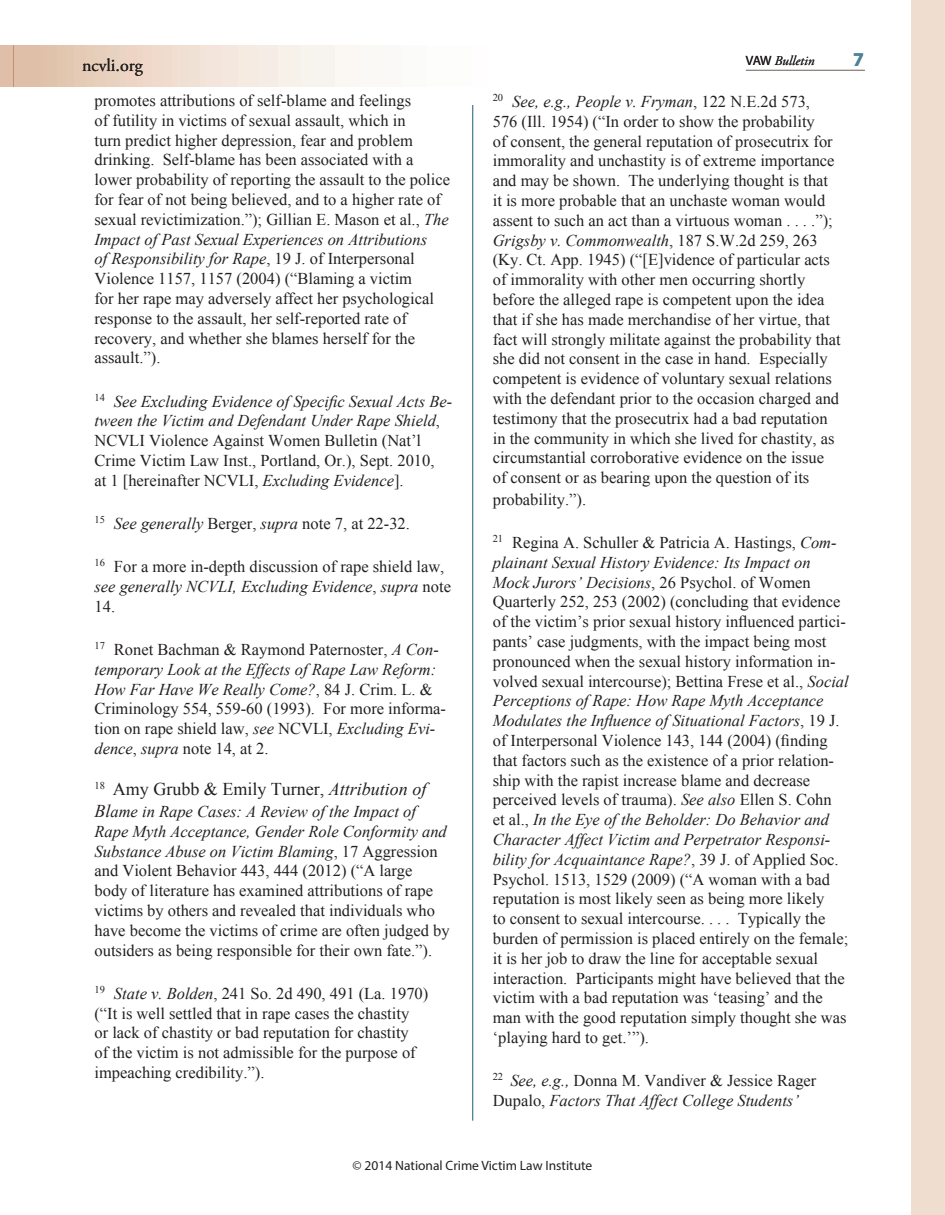
<style>
.page{position:relative;width:945px;height:1215px;background:#fff}
.page>*{position:absolute;margin:0;border:0;box-sizing:border-box;transform-origin:0 0}
.t1{font:700 19.5px "Myriad Pro";color:#4d8497}
.t2{font:18px "Times New Roman";color:#231f20}
.t3{font:18px "Adobe Garamond Pro";color:#231f20}
.Endnote_text{font:16.5px/19.8px "Times New Roman";color:#231f20}
.t4{font:italic 16.5px/19.8px "Times New Roman";color:#231f20}
.t5{font:13.5px "Myriad Pro";color:#231f20}
.t6{font:italic 13.5px "Adobe Garamond Pro";color:#231f20}
.s1{font-family:"Myriad Pro";font-style:normal}
.s2{font-style:italic}
.s3{font-style:italic;font-size:18px}
.s4{font-style:normal}
</style>
<div class="page">
<svg style="left:14px;top:46px;width:344px;height:40px;background:#eeddd0"></svg>
<div style="left:0;top:46px;width:14px;height:40px;background:#e0bfa8"></div>
<hr style="left:472px;top:105px;width:1px;height:1015px;background:#4d8497">
<div style="left:911px;top:0;width:34px;height:1215px;background:#efddcf"></div>
<hr style="left:746px;top:70px;width:119px;height:1px;background:#8c847e">
<p class="t3" style="left:82px;top:54px;width:62px">ncvli.org</p>
<p class="t6" style="left:746px;top:52px;width:70px"><span class="s1">VAW</span> Bulletin</p>
<p class="t1" style="left:853px;top:46px;width:12px">7</p>
<p class="Endnote_text" style="left:94px;top:90px;width:357px">promotes attributions of self-blame and feelings<br>of futility in victims of sexual assault, which in<br>turn predict higher depression, fear and problem drinking. Self-blame has been associated with a lower probability of reporting the assault to the police for fear of not being believed, and to a higher rate of sexual revictimization.”); Gillian E. Mason et al., <span class="s2">The Impact of Past Sexual Experiences on Attributions<br>of Responsibility for Rape</span>, 19 J. of Interpersonal Violence 1157, 1157 (2004) (“Blaming a victim<br>for her rape may adversely affect her psychological response to the assault, her self-reported rate of recovery, and whether she blames herself for the assault.”).</p>
<p class="Endnote_text" style="left:94px;top:391px;width:359px"><sup>14</sup> <span class="s2">See Excluding Evidence of Specific Sexual Acts Be&shy;tween the Victim and Defendant Under Rape Shield</span>, NCVLI Violence Against Women Bulletin (Nat’l Crime Victim Law Inst., Portland, Or.), Sept. 2010,<br>at 1 [hereinafter NCVLI, <span class="s2">Excluding Evidence</span>].</p>
<p class="Endnote_text" style="left:94px;top:513px;width:317px"><sup>15</sup> <span class="s2">See generally</span> Berger, <span class="s2">supra</span> note 7, at 22-32.</p>
<p class="Endnote_text" style="left:94px;top:556px;width:358px"><sup>16</sup> For a more in-depth discussion of rape shield law, <span class="s2">see generally NCVLI, Excluding Evidence</span>, <span class="s2">supra</span> note<br>14.</p>
<p class="Endnote_text" style="left:94px;top:639px;width:353px"><sup>17</sup> Ronet Bachman &amp; Raymond Paternoster, <span class="s2">A Con&shy;temporary Look at the Effects of Rape Law Reform:<br>How Far Have We Really Come?</span>, 84 J. Crim. L. &amp; Criminology 554, 559-60 (1993). For more informa&shy;tion on rape shield law, <span class="s2">see</span> NCVLI, <span class="s2">Excluding Evi&shy;dence</span>, <span class="s2">supra</span> note 14, at 2.</p>
<p class="t2" style="left:94px;top:777px;width:333px"><sup>18</sup> Amy Grubb &amp; Emily Turner, <span class="s2">Attribution of</span></p>
<p class="Endnote_text" style="left:94px;top:801px;width:357px"><span class="s3">Bl</span><span class="s2">ame in Rape Cases: A Review of the Impact of Rape Myth Acceptance, Gender Role Conformity and Substance Abuse on Victim Blaming</span>, 17 Aggression and Violent Behavior 443, 444 (2012) (“A large body of literature has examined attributions of rape victims by others and revealed that individuals who have become the victims of crime are often judged by outsiders as being responsible for their own fate.”).</p>
<p class="Endnote_text" style="left:94px;top:983px;width:335px"><sup>19</sup> <span class="s2">State v. Bolden</span>, 241 So. 2d 490, 491 (La. 1970) (“It is well settled that in rape cases the chastity<br>or lack of chastity or bad reputation for chastity<br>of the victim is not admissible for the purpose of impeaching credibility.”).</p>
<p class="Endnote_text" style="left:493px;top:91px;width:349px"><sup>20</sup> <span class="s2">See, e.g., People v. Fryman</span>, 122 N.E.2d 573,<br>576 (Ill. 1954) (“In order to show the probability<br>of consent, the general reputation of prosecutrix for immorality and unchastity is of extreme importance and may be shown. The underlying thought is that it is more probable that an unchaste woman would assent to such an act than a virtuous woman . . . .”); <span class="s2">Grigsby v. Commonwealth</span>, 187 S.W.2d 259, 263 (Ky. Ct. App. 1945) (“[E]vidence of particular acts of immorality with other men occurring shortly before the alleged rape is competent upon the idea that if she has made merchandise of her virtue, that fact will strongly militate against the probability that she did not consent in the case in hand. Especially competent is evidence of voluntary sexual relations with the defendant prior to the occasion charged and testimony that the prosecutrix had a bad reputation in the community in which she lived for chastity, as circumstantial corroborative evidence on the issue of consent or as bearing upon the question of its</p>
<p class="Endnote_text" style="left:493px;top:489px;width:95px">probability.”).</p>
<p class="Endnote_text" style="left:493px;top:532px;width:358px"><sup>21</sup> Regina A. Schuller &amp; Patricia A. Hastings, <span class="s2">Com&shy;plainant Sexual History Evidence: Its Impact on Mock Jurors’ Decisions</span>, 26 Psychol. of Women Quarterly 252, 253 (2002) (concluding that evidence of the victim’s prior sexual history influenced partici&shy;pants’ case judgments, with the impact being most pronounced when the sexual history information in&shy;volved sexual intercourse); Bettina Frese et al., <span class="s2">Social Perceptions of Rape: How Rape Myth Acceptance Modulates the Influence of Situational Factors</span>, 19 J. of Interpersonal Violence 143, 144 (2004) (finding that factors such as the existence of a prior relation&shy;ship with the rapist increase blame and decrease perceived levels of trauma). <span class="s2">See also</span> Ellen S. Cohn<br>et al., <span class="s2">In the Eye of the Beholder: Do Behavior and Character Affect Victim and Perpetrator Responsi&shy;bility for Acquaintance Rape?</span>, 39 J. of Applied Soc.<br>Psychol. 1513, 1529 (2009) (“A woman with a bad reputation is most likely seen as being more likely<br>to consent to sexual intercourse. . . . Typically the burden of permission is placed entirely on the female; it is her job to draw the line for acceptable sexual interaction. Participants might have believed that the victim with a bad reputation was ‘teasing’ and the man with the good reputation simply thought she was ‘playing hard to get.’”).</p>
<p class="t4" style="left:493px;top:1070px;width:325px"><sup>22</sup> See, e.g., <span class="s4">Donna M. Vandiver &amp; Jessice Rager<br>Dupalo,</span> Factors That Affect College Students’</p>
<p class="t5" style="left:353px;top:1157px;width:241px">© 2014 National Crime Victim Law Institute</p>
</div>
